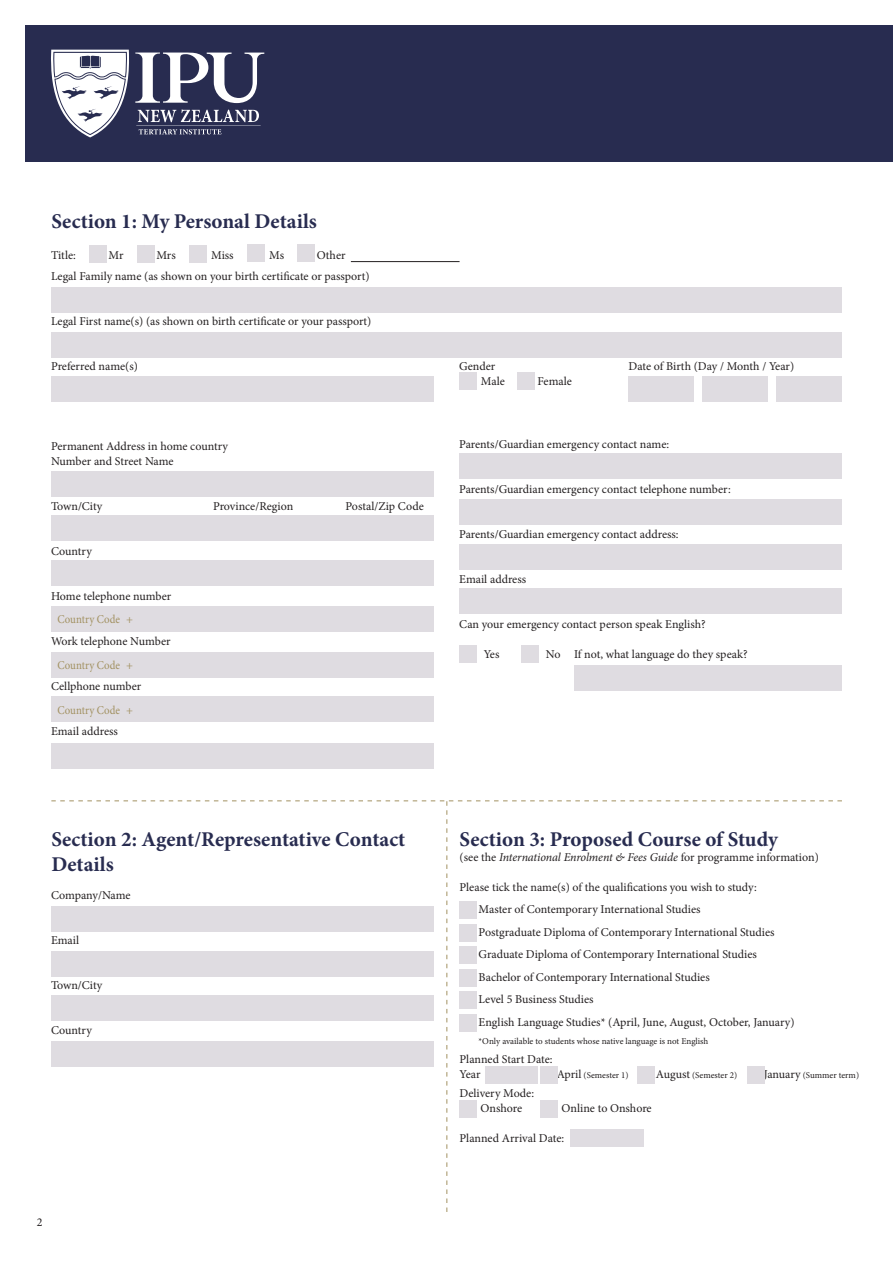
<style>
.page{position:relative;width:893px;height:1263px;background:#fff}
.page>*{position:absolute;margin:0;border:0;box-sizing:border-box;transform-origin:0 0}
.t1{font:700 21px/25.2px "Minion Pro";color:#282c50}
.t2{font:12px/22.5px "Minion Pro";letter-spacing:-.005em;color:#231f20}
.t3{font:italic 12px "Minion Pro";letter-spacing:-.01em;color:#231f20}
.t4{font:12px "Minion Pro";letter-spacing:.005em;color:#a29161;scale:.9 1}
.t5{font:9px "Minion Pro";color:#231f20}
.s1{font-style:normal}
.s2{font-size:12px}
</style>
<div class="page">
<div style="left:51px;top:471px;width:383px;height:26px;background:#dfdce1"></div>
<div style="left:51px;top:515px;width:383px;height:26px;background:#dfdce1"></div>
<div style="left:51px;top:560px;width:383px;height:26px;background:#dfdce1"></div>
<div style="left:51px;top:606px;width:383px;height:26px;background:#dfdce1"></div>
<div style="left:51px;top:652px;width:383px;height:26px;background:#dfdce1"></div>
<div style="left:51px;top:696px;width:383px;height:26px;background:#dfdce1"></div>
<div style="left:51px;top:743px;width:383px;height:26px;background:#dfdce1"></div>
<div style="left:51px;top:287px;width:791px;height:25px;background:#dfdce1"></div>
<div style="left:51px;top:332px;width:791px;height:25px;background:#dfdce1"></div>
<div style="left:51px;top:376px;width:383px;height:26px;background:#dfdce1"></div>
<div style="left:460px;top:453px;width:382px;height:26px;background:#dfdce1"></div>
<div style="left:460px;top:499px;width:382px;height:25px;background:#dfdce1"></div>
<div style="left:460px;top:544px;width:382px;height:25px;background:#dfdce1"></div>
<div style="left:460px;top:588px;width:382px;height:25px;background:#dfdce1"></div>
<div style="left:629px;top:376px;width:65px;height:26px;background:#dfdce1"></div>
<div style="left:574px;top:665px;width:268px;height:25px;background:#dfdce1"></div>
<div style="left:460px;top:645px;width:17px;height:17px;background:#dfdce1"></div>
<div style="left:521px;top:645px;width:17px;height:17px;background:#dfdce1"></div>
<div style="left:460px;top:373px;width:17px;height:17px;background:#dfdce1"></div>
<div style="left:518px;top:373px;width:17px;height:17px;background:#dfdce1"></div>
<div style="left:702px;top:376px;width:66px;height:26px;background:#dfdce1"></div>
<div style="left:776px;top:376px;width:66px;height:26px;background:#dfdce1"></div>
<div style="left:89px;top:246px;width:17px;height:17px;background:#dfdce1"></div>
<div style="left:137px;top:246px;width:17px;height:17px;background:#dfdce1"></div>
<div style="left:190px;top:246px;width:17px;height:17px;background:#dfdce1"></div>
<div style="left:248px;top:245px;width:17px;height:17px;background:#dfdce1"></div>
<div style="left:297px;top:245px;width:17px;height:17px;background:#dfdce1"></div>
<div style="left:26px;top:26px;width:867px;height:136px;background:#282c50"></div>
<svg style="left:51px;top:50px;width:213px;height:87px"></svg>
<svg style="left:51px;top:800px;width:791px;height:412px"></svg>
<hr style="left:351px;top:261px;width:109px;height:1px;background:#231f20">
<div style="left:51px;top:906px;width:382px;height:25px;background:#dfdce1"></div>
<div style="left:51px;top:951px;width:382px;height:25px;background:#dfdce1"></div>
<div style="left:51px;top:995px;width:382px;height:26px;background:#dfdce1"></div>
<div style="left:460px;top:901px;width:17px;height:17px;background:#dfdce1"></div>
<div style="left:460px;top:924px;width:17px;height:17px;background:#dfdce1"></div>
<div style="left:460px;top:947px;width:17px;height:17px;background:#dfdce1"></div>
<div style="left:460px;top:969px;width:17px;height:17px;background:#dfdce1"></div>
<div style="left:460px;top:992px;width:17px;height:17px;background:#dfdce1"></div>
<div style="left:460px;top:1014px;width:17px;height:17px;background:#dfdce1"></div>
<div style="left:747px;top:1067px;width:17px;height:17px;background:#dfdce1"></div>
<div style="left:540px;top:1067px;width:17px;height:17px;background:#dfdce1"></div>
<div style="left:638px;top:1067px;width:17px;height:17px;background:#dfdce1"></div>
<div style="left:485px;top:1067px;width:53px;height:17px;background:#dfdce1"></div>
<div style="left:460px;top:1100px;width:17px;height:17px;background:#dfdce1"></div>
<div style="left:540px;top:1100px;width:17px;height:17px;background:#dfdce1"></div>
<div style="left:570px;top:1130px;width:73px;height:17px;background:#dfdce1"></div>
<div style="left:51px;top:1042px;width:382px;height:25px;background:#dfdce1"></div>
<h1 class="t1" style="left:51px;top:208px;width:267px">Section 1: My Personal Details</h1>
<p class="t2" style="left:51px;top:244px;width:26px">Title:</p>
<p class="t2" style="left:109px;top:244px;width:17px">Mr</p>
<p class="t2" style="left:156px;top:244px;width:21px">Mrs</p>
<p class="t2" style="left:211px;top:244px;width:24px">Miss</p>
<p class="t2" style="left:269px;top:244px;width:17px">Ms</p>
<p class="t2" style="left:51px;top:245px;width:320px;line-height:21px;text-indent:266px">Other<br>Legal Family name (as shown on your birth certificate or passport)</p>
<p class="t2" style="left:51px;top:310px;width:322px">Legal First name(s) (as shown on birth certificate or your passport)</p>
<p class="t2" style="left:51px;top:355px;width:88px">Preferred name(s)</p>
<p class="t2" style="left:459px;top:355px;width:38px">Gender</p>
<p class="t2" style="left:629px;top:355px;width:167px">Date of Birth (Day / Month / Year)</p>
<p class="t2" style="left:481px;top:370px;width:25px">Male</p>
<p class="t2" style="left:537px;top:370px;width:36px">Female</p>
<p class="t2" style="left:51px;top:439px;width:179px;line-height:15px">Permanent Address in home country<br>Number and Street Name</p>
<p class="t2" style="left:51px;top:495px;width:53px">Town/City</p>
<p class="t2" style="left:213px;top:495px;width:82px">Province/Region</p>
<p class="t2" style="left:346px;top:495px;width:80px">Postal/Zip Code</p>
<p class="t2" style="left:51px;top:540px;width:42px">Country</p>
<p class="t2" style="left:51px;top:585px;width:122px">Home telephone number</p>
<p class="t2" style="left:51px;top:630px;width:121px">Work telephone Number</p>
<p class="t2" style="left:51px;top:675px;width:92px">Cellphone number</p>
<p class="t2" style="left:51px;top:720px;width:68px">Email address</p>
<p class="t4" style="left:58px;top:611px;width:85px">Country Code +</p>
<p class="t4" style="left:58px;top:657px;width:85px">Country Code +</p>
<p class="t4" style="left:58px;top:702px;width:85px">Country Code +</p>
<p class="t2" style="left:459px;top:433px;width:211px">Parents/Guardian emergency contact name:</p>
<p class="t2" style="left:459px;top:478px;width:273px">Parents/Guardian emergency contact telephone number:</p>
<p class="t2" style="left:459px;top:523px;width:221px">Parents/Guardian emergency contact address:</p>
<p class="t2" style="left:459px;top:568px;width:68px">Email address</p>
<p class="t2" style="left:459px;top:613px;width:248px">Can your emergency contact person speak English?</p>
<p class="t2" style="left:484px;top:643px;width:17px">Yes</p>
<p class="t2" style="left:546px;top:643px;width:203px">No If not, what language do they speak?</p>
<h1 class="t1" style="left:51px;top:826px;width:356px">Section 2: Agent/Representative Contact<br>Details</h1>
<h1 class="t1" style="left:460px;top:826px;width:320px">Section 3: Proposed Course of Study</h1>
<p class="t3" style="left:460px;top:849px;width:361px"><span class="s1">(see the</span> International Enrolment &amp; Fees Guide <span class="s1">for programme information)</span></p>
<p class="t2" style="left:479px;top:876px;width:317px;text-indent:-19px">Please tick the name(s) of the qualifications you wish to study:<br>Master of Contemporary International Studies<br>Postgraduate Diploma of Contemporary International Studies Graduate Diploma of Contemporary International Studies Bachelor of Contemporary International Studies<br>Level 5 Business Studies<br>English Language Studies* (April, June, August, October, January)</p>
<p class="t5" style="left:479px;top:1035px;width:231px">*Only available to students whose native language is not English</p>
<p class="t2" style="left:460px;top:1052px;width:94px;line-height:15px">Planned Start Date:<br>Year</p>
<p class="t2" style="left:51px;top:884px;width:81px">Company/Name</p>
<p class="t2" style="left:51px;top:929px;width:30px">Email</p>
<p class="t2" style="left:51px;top:974px;width:53px">Town/City</p>
<p class="t2" style="left:51px;top:1019px;width:42px">Country</p>
<p class="t5" style="left:557px;top:1069px;width:73px"><span class="s2">April</span> (Semester 1)</p>
<p class="t5" style="left:656px;top:1069px;width:83px"><span class="s2">August</span> (Semester 2)</p>
<p class="t5" style="left:764px;top:1069px;width:97px"><span class="s2">January</span> (Summer term)</p>
<p class="t2" style="left:481px;top:1086px;width:55px;line-height:15px;text-indent:-21px">Delivery Mode:<br>Onshore</p>
<p class="t2" style="left:562px;top:1097px;width:92px">Online to Onshore</p>
<p class="t2" style="left:460px;top:1127px;width:106px">Planned Arrival Date:</p>
<p class="t2" style="left:37px;top:1211px;width:7px">2</p>
</div>
